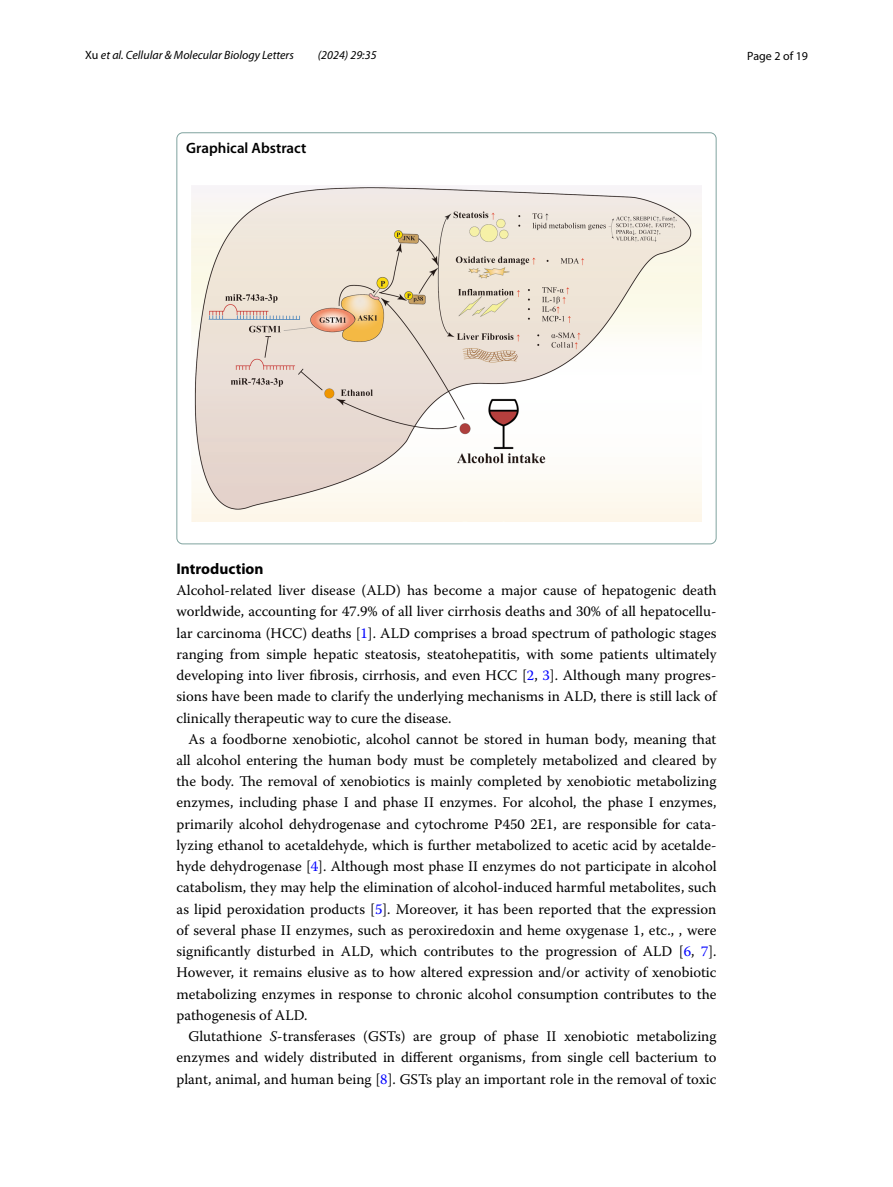
<style>
.page{position:relative;width:893px;height:1187px;background:#fff}
.page>*{position:absolute;margin:0;border:0;box-sizing:border-box;transform-origin:0 0}
.t1{font:700 15.45px "Myriad Pro";color:#000}
.t2{font:600 15px "Myriad Pro";color:#000}
.t3{font:14.7px/21.3px "Warnock Pro";color:#000;text-align:justify}
.t4{font:italic 12px "Myriad Pro";color:#000}
.t5{font:12px "Myriad Pro";color:#000}
.s1{font-style:normal}
.s2{color:#00f}
.s3{font-style:italic}
</style>
<div class="page">
<img style="left:191px;top:186px;width:511px;height:336px">
<p class="t4" style="left:85px;top:48px;width:210px"><span class="s1">Xu</span> et al. Cellular &amp; Molecular Biology Letters</p>
<p class="t4" style="left:318px;top:48px;width:60px">(2024) 29:35</p>
<p class="t5" style="left:747px;top:48px;width:62px">Page 2 of 19</p>
<p class="t2" style="left:186px;top:139px;width:122px">Graphical Abstract</p>
<p class="t1" style="left:176px;top:558px;width:89px">Introduction</p>
<p class="t3" style="left:176px;top:579px;width:542px">Alcohol-related liver disease (ALD) has become a major cause of hepatogenic death worldwide, accounting for 47.9% of all liver cirrhosis deaths and 30% of all hepatocellu&shy;lar carcinoma (HCC) deaths [<span class="s2">1</span>]. ALD comprises a broad spectrum of pathologic stages ranging from simple hepatic steatosis, steatohepatitis, with some patients ultimately developing into liver fibrosis, cirrhosis, and even HCC [<span class="s2">2</span>, <span class="s2">3</span>]. Although many progres&shy;sions have been made to clarify the underlying mechanisms in ALD, there is still lack of clinically therapeutic way to cure the disease.</p>
<p class="t3" style="left:176px;top:728px;width:542px;text-indent:12px">As a foodborne xenobiotic, alcohol cannot be stored in human body, meaning that all alcohol entering the human body must be completely metabolized and cleared by the body. The removal of xenobiotics is mainly completed by xenobiotic metabolizing enzymes, including phase I and phase II enzymes. For alcohol, the phase I enzymes, primarily alcohol dehydrogenase and cytochrome P450 2E1, are responsible for cata&shy;lyzing ethanol to acetaldehyde, which is further metabolized to acetic acid by acetalde&shy;hyde dehydrogenase [<span class="s2">4</span>]. Although most phase II enzymes do not participate in alcohol catabolism, they may help the elimination of alcohol-induced harmful metabolites, such as lipid peroxidation products [<span class="s2">5</span>]. Moreover, it has been reported that the expression of several phase II enzymes, such as peroxiredoxin and heme oxygenase 1, etc., , were significantly disturbed in ALD, which contributes to the progression of ALD [<span class="s2">6</span>, <span class="s2">7</span>].<br>However, it remains elusive as to how altered expression and/or activity of xenobiotic metabolizing enzymes in response to chronic alcohol consumption contributes to the pathogenesis of ALD.</p>
<p class="t3" style="left:176px;top:1025px;width:542px;text-indent:12px">Glutathione <span class="s3">S</span>-transferases (GSTs) are group of phase II xenobiotic metabolizing enzymes and widely distributed in different organisms, from single cell bacterium to plant, animal, and human being [<span class="s2">8</span>]. GSTs play an important role in the removal of toxic</p>
</div>
